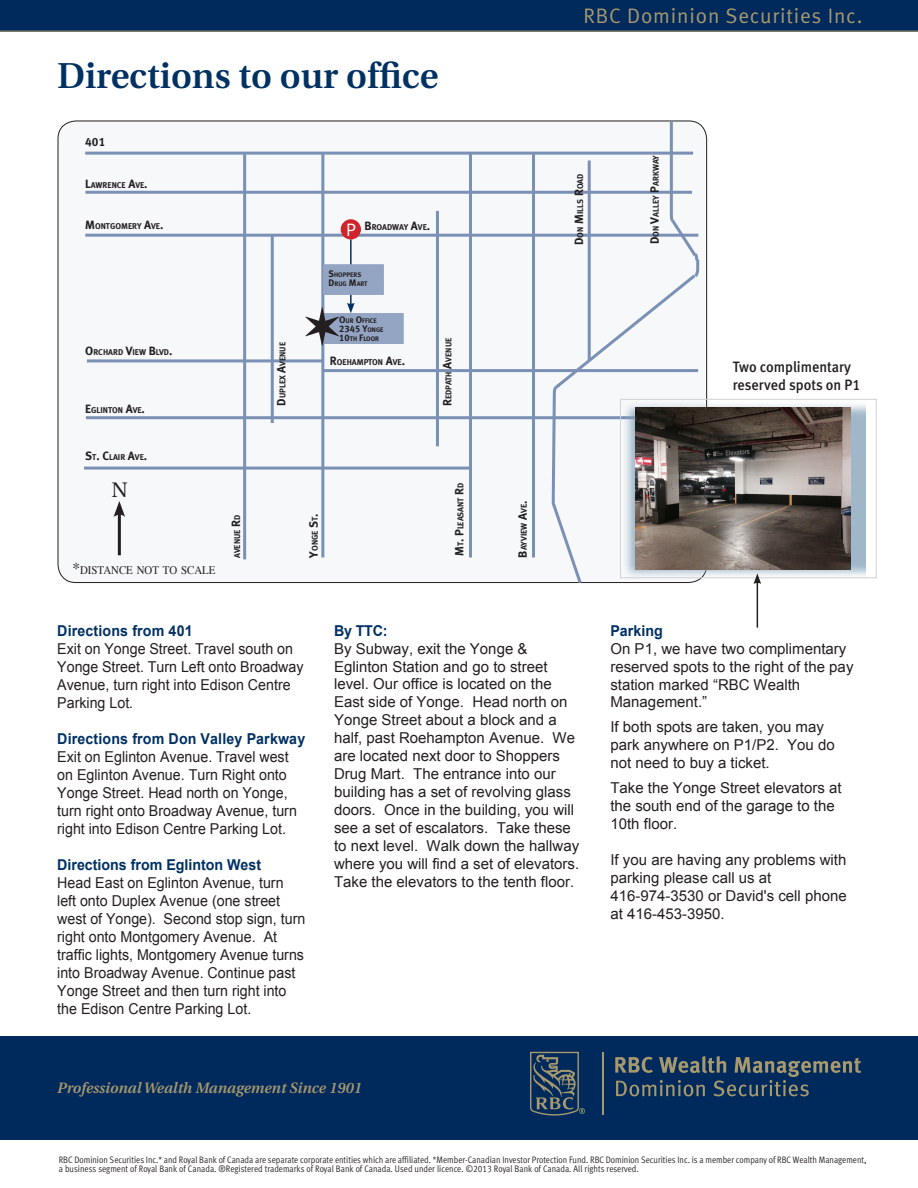
<style>
.page{position:relative;width:918px;height:1188px;background:#fff}
.page>*{position:absolute;margin:0;border:0;box-sizing:border-box;transform-origin:0 0}
.t1{font:600 36px "Utopia";color:#003163}
.t2{font:21px "Meta Normal LF";letter-spacing:.04em;color:#a7996e}
.t3{font:21px "Utopia";color:#231f20}
.t4{font:18px "Meta Normal LF";color:#fff}
.t5{font:15px/18px "Arial";color:#231f20}
.t6{font:15px/18px "Arial";color:#231f20;scale:.95 1}
.t7{font:italic 600 15px "Utopia";color:#a7996e}
.t8{font:15px/18px "Meta Medium LF";color:#231f20;scale:.95 1}
.t9{font:12px "Meta Bold LF";color:#231f20}
.t10{font:11.55px "Times";color:#231f20;scale:.94 1}
.t11{font:9.45px "Meta Bold LF";color:#231f20}
.t12{font:9.3px/9.8px "Meta Cond Normal LF";color:#231f20}
.t13{font:8.4px "Meta Bold LF";color:#231f20}
.t14{font:6.6px/9px "Meta Bold LF";color:#231f20}
.s1{font-size:12px}
.s2{font-size:16.5px}
.s3{font-size:9.45px}
.s4{font-size:6.6px}
.s5{font-weight:700;color:#003163}
</style>
<div class="page">
<div style="left:58px;top:121px;width:649px;height:462px;background:#f6f8fa;border-radius:18px"></div>
<hr style="left:86px;top:191px;width:606px;height:3px;background:#7a90b4">
<div style="left:324px;top:313px;width:80px;height:31px;background:#94a4c3"></div>
<hr style="left:469px;top:154px;width:3px;height:403px;background:#7a90b4">
<hr style="left:532px;top:154px;width:3px;height:403px;background:#7a90b4">
<hr style="left:321px;top:154px;width:3px;height:403px;background:#7a90b4">
<hr style="left:243px;top:153px;width:3px;height:406px;background:#7a90b4">
<hr style="left:85px;top:152px;width:608px;height:3px;background:#7a90b4">
<hr style="left:87px;top:359px;width:236px;height:3px;background:#7a90b4">
<hr style="left:86px;top:416px;width:605px;height:3px;background:#7a90b4">
<hr style="left:84px;top:467px;width:385px;height:3px;background:#7a90b4">
<hr style="left:85px;top:234px;width:613px;height:3px;background:#7a90b4">
<hr style="left:323px;top:369px;width:375px;height:3px;background:#7a90b4">
<div style="left:341px;top:220px;width:19px;height:19px;background:#d1232a;border-radius:50%"></div>
<div style="left:341px;top:219px;width:20px;height:21px;border:2px solid #d1232a;border-radius:50%"></div>
<hr style="left:350px;top:240px;width:2px;height:65px;background:#003163">
<svg style="left:347px;top:303px;width:8px;height:10px"></svg>
<hr style="left:271px;top:234px;width:3px;height:189px;background:#7a90b4">
<svg style="left:550px;top:120px;width:151px;height:464px"></svg>
<hr style="left:118px;top:511px;width:3px;height:44px;background:#231f20">
<svg style="left:114px;top:501px;width:11px;height:16px"></svg>
<hr style="left:436px;top:211px;width:3px;height:235px;background:#7a90b4">
<div style="left:323px;top:265px;width:60px;height:29px;background:#94a4c3"></div>
<div style="left:323px;top:264px;width:61px;height:31px;border:1px solid #94a4c3"></div>
<div style="left:0;top:1036px;width:918px;height:104px;background:#00295c"></div>
<div style="left:0;top:0;width:918px;height:32px;background:#00295c"></div>
<hr style="left:602px;top:1053px;width:1px;height:62px;background:#a7996e">
<svg style="left:530px;top:1052px;width:55px;height:64px"></svg>
<svg style="left:615px;top:1056px;width:246px;height:41px"></svg>
<div style="left:622px;top:401px;width:244px;height:178px;background:#80a0b7;opacity:.75"></div>
<img style="left:636px;top:408px;width:215px;height:161px">
<div style="left:620px;top:399px;width:257px;height:179px;border:1px solid #d1d2d4"></div>
<hr style="left:757px;top:582px;width:1px;height:46px;background:#231f20">
<svg style="left:754px;top:573px;width:7px;height:11px"></svg>
<svg style="left:321px;top:307px;width:18px;height:39px"></svg>
<p class="t1" style="left:57px;top:55px;width:383px">Directions to our office</p>
<p class="t9" style="left:85px;top:134px;width:22px">401</p>
<p class="t13" style="left:85px;top:180px;width:64px"><span class="s1">L</span>AWRENCE <span class="s1">A</span>VE<span class="s1">.</span></p>
<p class="t13" style="left:85px;top:221px;width:80px"><span class="s1">M</span>ONTGOMERY <span class="s1">A</span>VE<span class="s1">.</span></p>
<p class="t13" style="left:85px;top:347px;width:89px"><span class="s1">O</span>RCHARD <span class="s1">V</span>IEW <span class="s1">B</span>LVD<span class="s1">.</span></p>
<p class="t13" style="left:85px;top:405px;width:61px"><span class="s1">E</span>GLINTON <span class="s1">A</span>VE<span class="s1">.</span></p>
<p class="t13" style="left:85px;top:452px;width:63px"><span class="s1">S</span>T<span class="s1">. C</span>LAIR <span class="s1">A</span>VE<span class="s1">.</span></p>
<p class="t3" style="left:111px;top:478px;width:18px">N</p>
<p class="t10" style="left:72px;top:559px;width:154px"><span class="s2">*</span>DISTANCE NOT TO SCALE</p>
<p class="t13" style="left:232px;top:558px;width:45px;rotate:-90deg">AVENUE <span class="s1">R</span>D</p>
<p class="t13" style="left:278px;top:406px;width:65px;rotate:-90deg"><span class="s1">D</span>UPLEX <span class="s1">A</span>VENUE</p>
<p class="t4" style="left:346px;top:219px;width:11px">P</p>
<p class="t13" style="left:364px;top:222px;width:67px"><span class="s1">B</span>ROADWAY <span class="s1">A</span>VE<span class="s1">.</span></p>
<p class="t14" style="left:329px;top:270px;width:40px"><span class="s3">S</span>HOPPERS<br><span class="s3">D</span> RUG <span class="s3">M</span>ART</p>
<p class="t14" style="left:339px;top:316px;width:39px"><span class="s3">O</span>UR <span class="s3">O</span>FFICE</p>
<p class="t11" style="left:339px;top:323px;width:46px">2345 Y<span class="s4">ONGE</span></p>
<p class="t14" style="left:339px;top:334px;width:41px"><span class="s3">10</span>TH <span class="s3">F</span>LOOR</p>
<p class="t13" style="left:330px;top:357px;width:77px"><span class="s1">R</span>OEHAMPTON <span class="s1">A</span>VE<span class="s1">.</span></p>
<p class="t13" style="left:443px;top:406px;width:69px;rotate:-90deg"><span class="s1">R</span>EDPATH <span class="s1">A</span>VENUE</p>
<p class="t13" style="left:310px;top:558px;width:45px;rotate:-90deg"><span class="s1">Y</span>ONGE <span class="s1">S</span>T<span class="s1">.</span></p>
<p class="t13" style="left:456px;top:556px;width:75px;rotate:-90deg"><span class="s1">M</span>T<span class="s1">. P</span>LEASANT <span class="s1">R</span>D</p>
<p class="t2" style="left:584px;top:3px;width:280px">RBC Dominion Securities Inc.</p>
<p class="t13" style="left:575px;top:245px;width:73px;rotate:-90deg"><span class="s1">D</span>ON <span class="s1">M</span>ILLS <span class="s1">R</span>OAD</p>
<p class="t13" style="left:651px;top:244px;width:91px;rotate:-90deg"><span class="s1">D</span> ON <span class="s1">V</span>ALLEY <span class="s1">P</span>ARKWAY</p>
<p class="t13" style="left:519px;top:558px;width:58px;rotate:-90deg"><span class="s1">B</span>AYVIEW <span class="s1">A</span>VE<span class="s1">.</span></p>
<p class="t8" style="left:733px;top:357px;width:136px">Two complimentary reserved spots on P1</p>
<p class="t6" style="left:57px;top:622px;width:261px"><span class="s5">Directions from 401<br></span>Exit on Yonge Street. Travel south on<br>Yonge Street. Turn Left onto Broadway<br>Avenue, turn right into Edison Centre<br>Parking Lot.</p>
<p class="t6" style="left:57px;top:730px;width:263px"><span class="s5">Directions from Don Valley Parkway </span>Exit on Eglinton Avenue. Travel west on Eglinton Avenue. Turn Right onto Yonge Street. Head north on Yonge, turn right onto Broadway Avenue, turn right into Edison Centre Parking Lot.</p>
<p class="t6" style="left:57px;top:856px;width:263px"><span class="s5">Directions from Eglinton West<br></span>Head East on Eglinton Avenue, turn left onto Duplex Avenue (one street west of Yonge). Second stop sign, turn right onto Montgomery Avenue. At traffic lights, Montgomery Avenue turns into Broadway Avenue. Continue past Yonge Street and then turn right into the Edison Centre Parking Lot.</p>
<p class="t5" style="left:334px;top:621px;width:247px"><span class="s5">By TTC:<br></span>By Subway, exit the Yonge &amp;<br>Eglinton Station and go to street level. Our office is located on the<br>East side of Yonge. Head north on<br>Yonge Street about a block and a half, past Roehampton Avenue. We are located next door to Shoppers<br>Drug Mart. The entrance into our building has a set of revolving glass doors. Once in the building, you will see a set of escalators. Take these to next level. Walk down the hallway where you will find a set of elevators.<br>Take the elevators to the tenth floor.</p>
<p class="t5" style="left:610px;top:622px;width:245px"><span class="s5">Parking<br></span>On P1, we have two complimentary reserved spots to the right of the pay station marked “RBC Wealth<br>Management.”</p>
<p class="t5" style="left:610px;top:718px;width:226px">If both spots are taken, you may park anywhere on P1/P2. You do not need to buy a ticket.</p>
<p class="t5" style="left:610px;top:779px;width:233px">Take the Yonge Street elevators at the south end of the garage to the<br>10th floor.</p>
<p class="t5" style="left:610px;top:851px;width:238px">If you are having any problems with parking please call us at<br>416-974-3530 or David's cell phone at 416-453-3950.</p>
<p class="t7" style="left:57px;top:1079px;width:307px">Professional Wealth Management Since 1901</p>
<p class="t12" style="left:59px;top:1155px;width:809px">RBC Dominion Securities Inc.* and Royal Bank of Canada are separate corporate entities which are affiliated. *Member-Canadian Investor Protection Fund. RBC Dominion Securities Inc. is a member company of RBC Wealth Management, a business segment of Royal Bank of Canada. ®Registered trademarks of Royal Bank of Canada. Used under licence. ©2013 Royal Bank of Canada. All rights reserved.</p>
</div>
